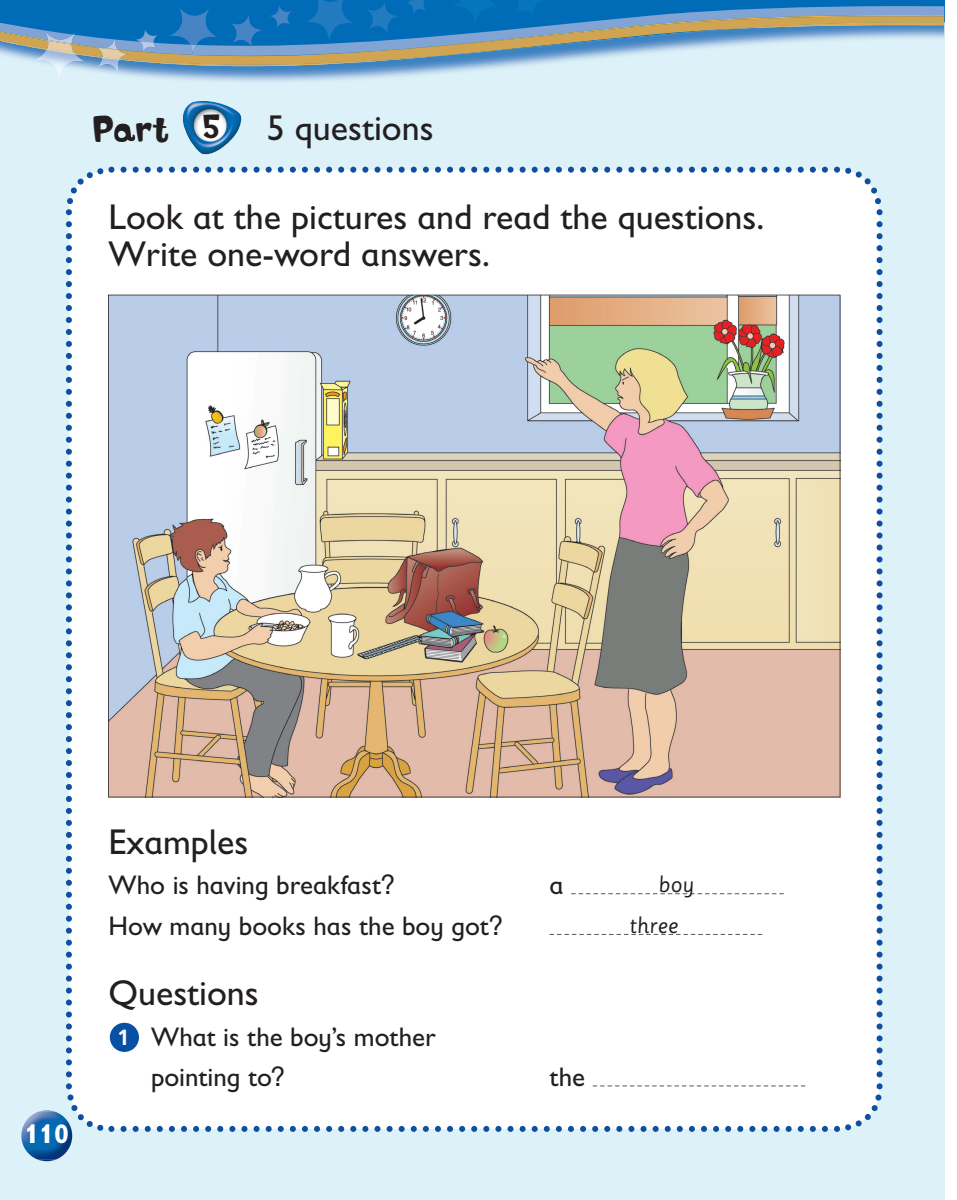
<style>
.page{position:relative;width:957px;height:1200px;background:#fff}
.page>*{position:absolute;margin:0;border:0;box-sizing:border-box;transform-origin:0 0}
.t1{font:36px/37.5px "Gill Sans Infant Std";color:#231f20}
.t2{font:36px "Softie";color:#231f20}
.t3{font:27px/40.5px "Gill Sans Infant Std";color:#231f20}
.t4{font:700 27px "Gill Sans Infant Std";color:#fff}
.t5{font:24px/40.3px "Sassoon Primary";color:#231f20}
.s1{font-family:"Roger"}
.s2{font-family:"Helvetica Neue LT Std"}
.s3{font-family:"Frutiger LT Std";font-weight:700;font-size:21.9px;color:#fff}
</style>
<div class="page">
<div style="left:0;top:0;width:944px;height:1199px;background:#dcf1f8"></div>
<svg style="left:76px;top:66px;width:437px;height:7px;background:#79a8d4"></svg>
<img style="left:76px;top:65px;width:449px;height:1px">
<svg style="left:25px;top:59px;width:560px;height:6px;background:#9ca79e"></svg>
<img style="left:35px;top:59px;width:41px;height:17px">
<img style="left:99px;top:59px;width:20px;height:12px">
<img style="left:103px;top:59px;width:17px;height:1px">
<svg style="left:0;top:0;width:944px;height:59px;background:#5992b7"></svg>
<img style="left:37px;top:1158px;width:20px;height:2px">
<img style="left:21px;top:1111px;width:51px;height:47px">
<div style="left:66px;top:167px;width:816px;height:964px;background:#fff"></div>
<svg style="left:108px;top:294px;width:732px;height:503px;background:#cdc1b3"></svg>
<svg style="left:571px;top:893px;width:213px;height:1px"></svg>
<svg style="left:549px;top:933px;width:213px;height:1px"></svg>
<svg style="left:108px;top:1021px;width:32px;height:31px"></svg>
<svg style="left:593px;top:1085px;width:212px;height:1px"></svg>
<svg style="left:114px;top:123px;width:21px;height:19px"></svg>
<img style="left:182px;top:101px;width:60px;height:53px">
<img style="left:135px;top:31px;width:21px;height:21px">
<img style="left:405px;top:0;width:21px;height:14px">
<p class="t2" style="left:92px;top:106px;width:130px">Prt <span class="s1">5</span></p>
<p class="t1" style="left:267px;top:109px;width:168px">5 questions</p>
<p class="t1" style="left:108px;top:198px;width:657px">Look at the pictures and read the questions.<br>Write one-word answers.</p>
<p class="t4" style="left:24px;top:1117px;width:46px">110</p>
<p class="t1" style="left:108px;top:822px;width:141px">Examples</p>
<p class="t3" style="left:108px;top:864px;width:289px">Who is having breakfast<span class="s2">?</span></p>
<p class="t3" style="left:549px;top:864px;width:16px">a</p>
<p class="t3" style="left:108px;top:905px;width:396px">How many books has the boy got<span class="s2">?</span></p>
<p class="t1" style="left:108px;top:973px;width:152px">Questions</p>
<p class="t3" style="left:151px;top:1016px;width:286px;text-indent:-34px"><span class="s3">1</span> What is the boy’s mother pointing to<span class="s2">?</span></p>
<p class="t3" style="left:549px;top:1056px;width:37px">the</p>
<p class="t5" style="left:629px;top:864px;width:66px;text-indent:29px">boy three</p>
</div>
